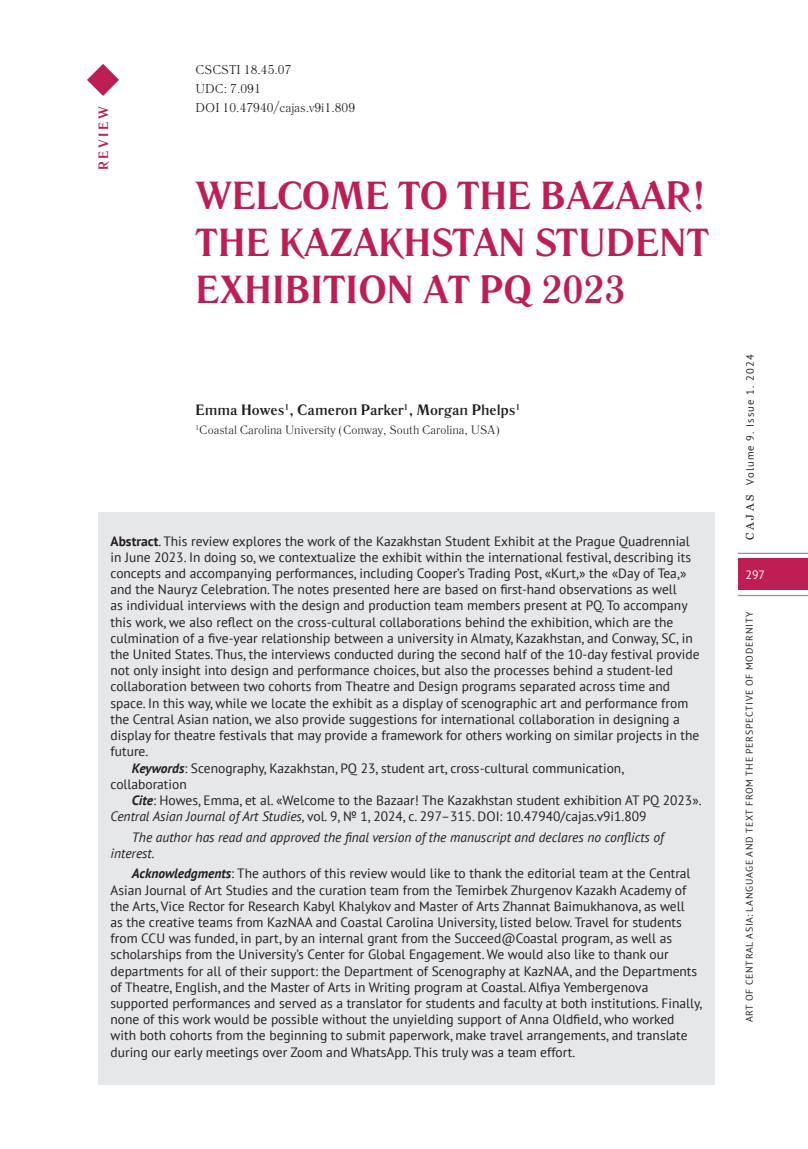
<style>
.page{position:relative;width:808px;height:1149px;background:#fff}
.page>*{position:absolute;margin:0;border:0;box-sizing:border-box;transform-origin:0 0}
.t1{font:700 39px/46.8px "Literaturnaya";color:#bf1e54;text-align:justify}
.авторы_аннотация{font:700 15px "Literaturnaya";color:#231f20}
.аннотация_текст{font:13.5px/16.2px "PT Sans";color:#231f20}
.аннотация_текст-2{font:italic 13.5px/16.2px "PT Sans";color:#231f20}
.t2{font:700 13.5px "Literaturnaya";letter-spacing:.195em;color:#bf1e54}
.t3{font:12.75px "Literaturnaya C";color:#231f20}
.авторы_универы{font:12px "Literaturnaya";color:#231f20}
.t4{font:12px "PT Sans";color:#fff}
.t5{font:10.5px "PT Sans";letter-spacing:.1em;color:#231f20}
.t6{font:9.75px "PT Sans";letter-spacing:.08em;color:#231f20}
.s1{font-weight:700}
.s2{font-weight:700;font-style:italic}
.s3{font-style:italic}
.s4{font-family:"Georgia";font-size:11.25px}
</style>
<div class="page">
<div style="left:738px;top:558px;width:70px;height:32px;background:#bf1e54"></div>
<hr style="left:738px;top:594px;width:70px;height:2px;background:#939598">
<hr style="left:738px;top:552px;width:70px;height:2px;background:#939598">
<svg style="left:87px;top:64px;width:32px;height:32px"></svg>
<div style="left:98px;top:512px;width:616px;height:572px;background:#e6e7e9"></div>
<p class="t2" style="left:95px;top:170px;width:66px;rotate:-90deg">REVIEW</p>
<p class="t3" style="left:196px;top:62px;width:97px">CSCSTI 18.45.07</p>
<p class="t3" style="left:196px;top:81px;width:67px">UDC: 7.091</p>
<p class="t3" style="left:196px;top:100px;width:161px">DOI 10.47940/cajas.v9i1.809</p>
<p class="t1" style="left:196px;top:174px;width:515px">WELCOME TO THE BAZAAR!<br>THE KAZAKHSTAN STUDENT EXHIBITION AT PQ 2023</p>
<p class="авторы_аннотация" style="left:196px;top:400px;width:326px">Emma Howes<sup>1</sup>, Cameron Parker<sup>1</sup>, Morgan Phelps<sup>1</sup></p>
<p class="авторы_универы" style="left:196px;top:423px;width:305px"><sup>1</sup>Coastal Carolina University (Conway, South Carolina, USA)</p>
<p class="аннотация_текст" style="left:111px;top:532px;width:590px"><span class="s1">Abstract</span>. This review explores the work of the Kazakhstan Student Exhibit at the Prague Quadrennial in June 2023. In doing so, we contextualize the exhibit within the international festival, describing its concepts and accompanying performances, including Cooper’s Trading Post, «Kurt,» the «Day of Tea,» and the Nauryz Celebration. The notes presented here are based on first-hand observations as well<br>as individual interviews with the design and production team members present at PQ. To accompany this work, we also reflect on the cross-cultural collaborations behind the exhibition, which are the culmination of a five-year relationship between a university in Almaty, Kazakhstan, and Conway, SC, in the United States. Thus, the interviews conducted during the second half of the 10-day festival provide not only insight into design and performance choices, but also the processes behind a student-led collaboration between two cohorts from Theatre and Design programs separated across time and space. In this way, while we locate the exhibit as a display of scenographic art and performance from the Central Asian nation, we also provide suggestions for international collaboration in designing a display for theatre festivals that may provide a framework for others working on similar projects in the future.</p>
<p class="аннотация_текст" style="left:111px;top:759px;width:515px;text-indent:21px"><span class="s2">Keywords</span>: Scenography, Kazakhstan, PQ 23, student art, cross-cultural communication, collaboration</p>
<p class="аннотация_текст" style="left:111px;top:791px;width:593px;text-indent:21px"><span class="s2">Cite</span>: Howes, Emma, et al. «Welcome to the Bazaar! The Kazakhstan student exhibition AT PQ 2023».<br><span class="s3">Central Asian Journal of Art Studies,</span> vol. 9, № 1, 2024, с. 297–315. DOI: 10.47940/cajas.v9i1.809</p>
<p class="аннотация_текст-2" style="left:111px;top:828px;width:555px;text-indent:21px">The author has read and approved the final version of the manuscript and declares no conflicts of interest.</p>
<p class="аннотация_текст" style="left:111px;top:864px;width:593px;text-indent:21px"><span class="s2">Acknowledgments</span>: The authors of this review would like to thank the editorial team at the Central Asian Journal of Art Studies and the curation team from the Temirbek Zhurgenov Kazakh Academy of the Arts, Vice Rector for Research Kabyl Khalykov and Master of Arts Zhannat Baimukhanova, as well<br>as the creative teams from KazNAA and Coastal Carolina University, listed below. Travel for students from CCU was funded, in part, by an internal grant from the Succeed@Coastal program, as well as scholarships from the University’s Center for Global Engagement. We would also like to thank our departments for all of their support: the Department of Scenography at KazNAA, and the Departments of Theatre, English, and the Master of Arts in Writing program at Coastal. Alfiya Yembergenova supported performances and served as a translator for students and faculty at both institutions. Finally, none of this work would be possible without the unyielding support of Anna Oldfield, who worked with both cohorts from the beginning to submit paperwork, make travel arrangements, and translate during our early meetings over Zoom and WhatsApp. This truly was a team effort.</p>
<p class="t5" style="left:743px;top:540px;width:187px;rotate:-90deg"><span class="s4">C A J A S</span> Volume 9. Issue 1. 2024</p>
<p class="t4" style="left:745px;top:566px;width:21px">297</p>
<p class="t6" style="left:743px;top:1021px;width:411px;rotate:-90deg">ART OF CENTRAL ASIA: LANGUAGE AND TEXT FROM THE PERSPECTIVE OF MODERNITY</p>
</div>
